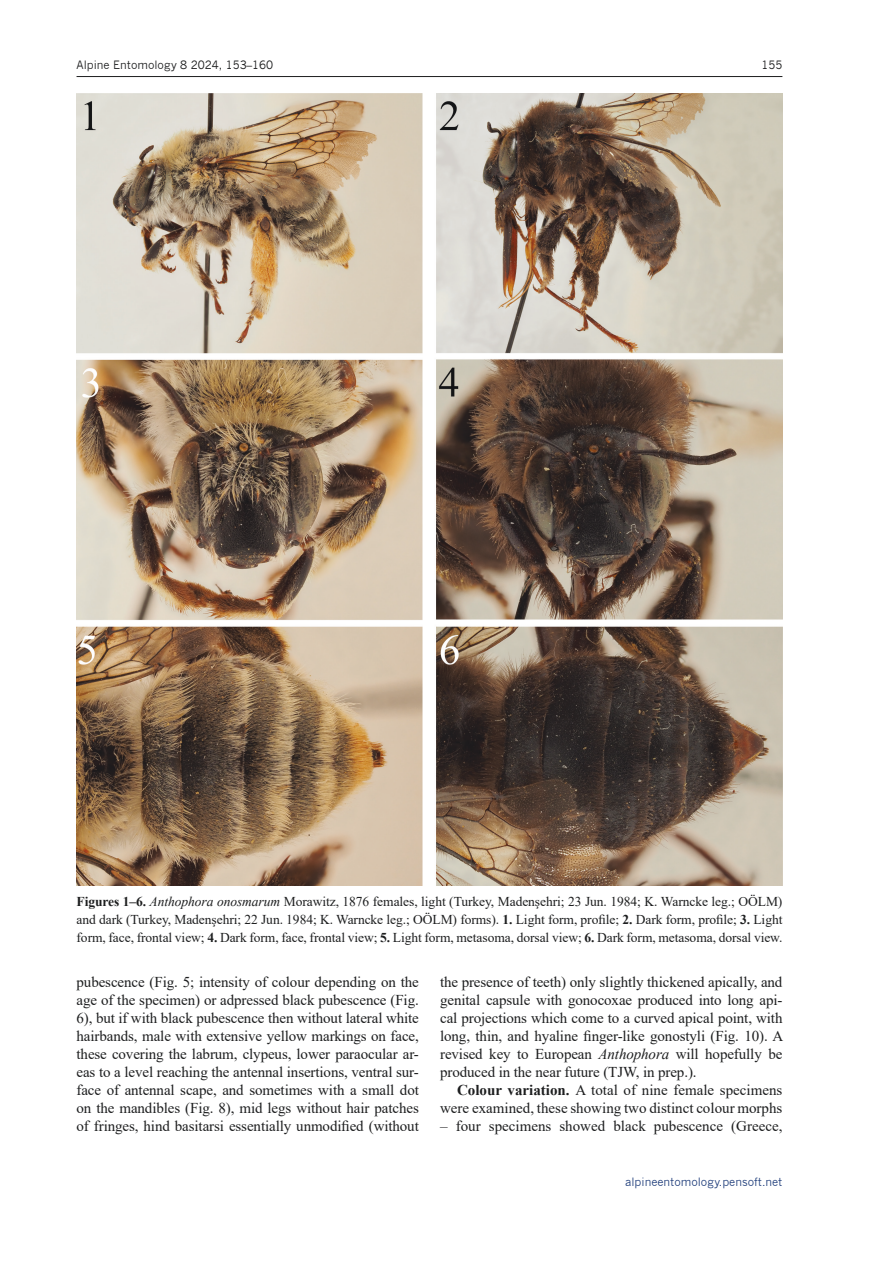
<style>
.page{position:relative;width:893px;height:1263px;background:#fff}
.page>*{position:absolute;margin:0;border:0;box-sizing:border-box;transform-origin:0 0}
.t1{font:15px/18px "Times New Roman PSMT2";letter-spacing:-.005em;color:#1d1e1f;text-align:justify}
.t2{font:15px "Times New Roman";letter-spacing:-.005em;color:#1d1e1f}
.t3{font:13.5px/18px "Times New Roman";letter-spacing:-.005em;color:#1d1e1f}
.t4{font:13.5px "Times New Roman PSMT2";letter-spacing:-.005em;color:#1d1e1f}
.t5{font:11.25px "News Gothic";color:#1d1e1f}
.t6{font:11.25px "News Gothic";color:#213f7c}
.s1{font-weight:700}
.s2{font-style:italic}
.s3{font-family:"Times New Roman PSMT2"}
.s4{font-family:"Times New Roman";font-weight:700}
.s5{font-family:"Times New Roman";font-style:italic}
</style>
<div class="page">
<hr style="left:77px;top:76px;width:705px;height:1px;background:#1d1e1f">
<img style="left:77px;top:94px;width:705px;height:791px">
<p class="t5" style="left:77px;top:58px;width:198px">Alpine Entomology 8 2024, 153–160</p>
<p class="t5" style="left:761px;top:58px;width:23px">155</p>
<p class="t3" style="left:77px;top:891px;width:707px"><span class="s1">Figures 1–6.</span> <span class="s2">Anthophora onosmarum</span> Morawitz, 1876 females, light (Turkey, Madenşehri; 23 Jun. 1984; K. Warncke leg.; OÖLM) and dark (Turkey, Madenşehri; 22 Jun. 1984; K. Warncke leg.; OÖLM) forms). <span class="s1">1.</span> Light form, profile; <span class="s1">2.</span> Dark form, profile; <span class="s1">3.</span> <span class="s3">Light</span></p>
<p class="t4" style="left:77px;top:927px;width:707px">form, face, frontal view; <span class="s4">4.</span> Dark form, face, frontal view; <span class="s4">5.</span> Light form, metasoma, dorsal view; <span class="s4">6.</span> Dark form, metasoma, dorsal view.</p>
<p class="t1" style="left:77px;top:973px;width:344px">pubescence (Fig. 5; intensity of colour depending on the age of the specimen) or adpressed black pubescence (Fig.<br>6), but if with black pubescence then without lateral white hairbands, male with extensive yellow markings on face, these covering the labrum, clypeus, lower paraocular ar&shy;eas to a level reaching the antennal insertions, ventral sur&shy;face of antennal scape, and sometimes with a small dot on the mandibles (Fig. 8), mid legs without hair patches</p>
<p class="t2" style="left:77px;top:1115px;width:344px">of fringes, hind basitarsi essentially unmodified (without</p>
<p class="t1" style="left:440px;top:973px;width:344px">the presence of teeth) only slightly thickened apically, and genital capsule with gonocoxae produced into long api&shy;cal projections which come to a curved apical point, with</p>
<p class="t2" style="left:440px;top:1025px;width:345px">long, thin, and hyaline finger-like gonostyli (Fig. 10). A</p>
<p class="t1" style="left:440px;top:1045px;width:344px">revised key to European <span class="s5">Anthophora</span> will hopefully be produced in the near future (TJW, in prep.).</p>
<p class="t1" style="left:440px;top:1081px;width:344px;text-align:right"><span class="s4">Colour variation.</span> A total of nine female specimens were examined, these showing two distinct colour morphs</p>
<p class="t1" style="left:440px;top:1117px;width:344px">– four specimens showed black pubescence (Greece,</p>
<p class="t6" style="left:625px;top:1175px;width:159px">alpineentomology.pensoft.net</p>
</div>
